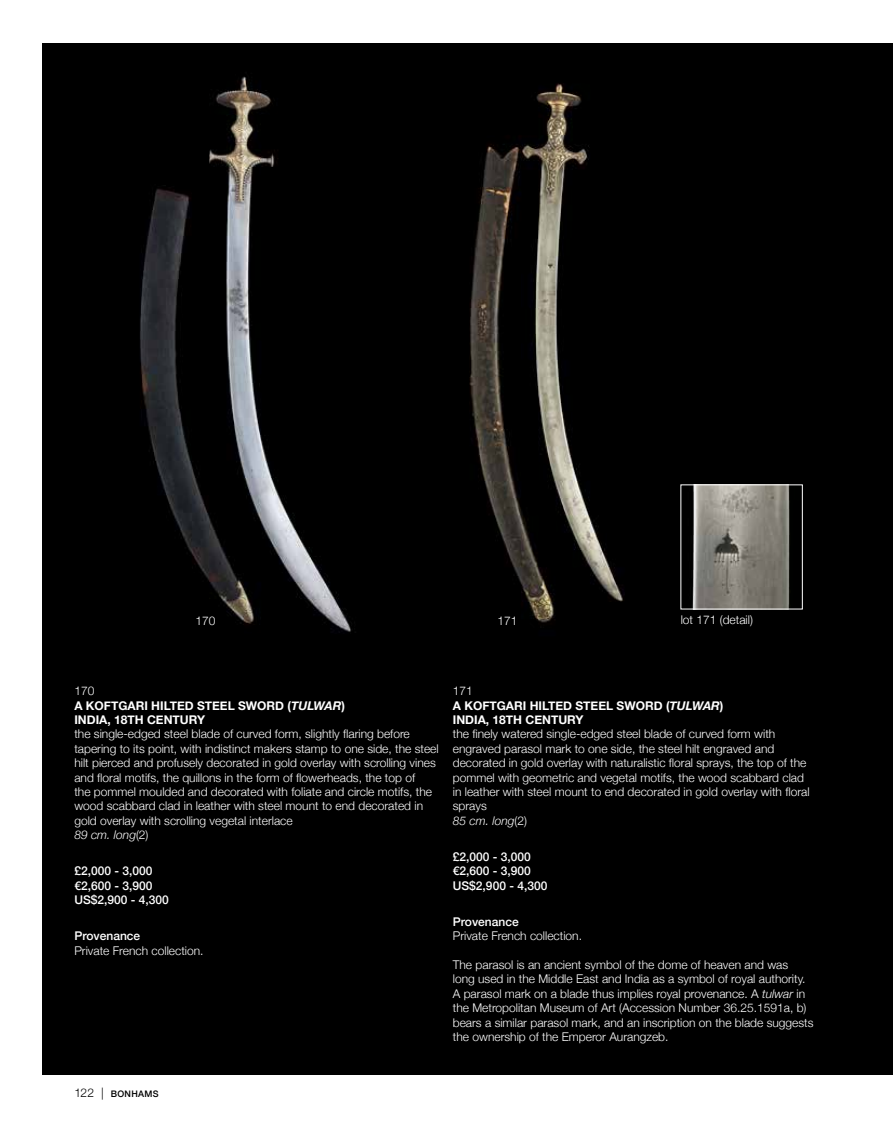
<style>
.page{position:relative;width:893px;height:1127px;background:#fff}
.page>*{position:absolute;margin:0;border:0;box-sizing:border-box;transform-origin:0 0}
.t1{font:300 12px/14.4px "Helvetica Neue";color:#fff}
.t2{font:700 12px/14.4px "Helvetica Neue";color:#fff}
.t3{font:500 12px/14.4px "Helvetica Neue";color:#fff}
.t4{font:500 9px "Helvetica Neue";letter-spacing:.04em;color:#000}
.s1{font-weight:300}
.s2{font-style:italic}
.s3{font-weight:300;font-size:12px}
</style>
<div class="page">
<div style="left:43px;top:43px;width:850px;height:1032px;background:#000"></div>
<img style="left:140px;top:76px;width:211px;height:557px">
<img style="left:469px;top:83px;width:156px;height:540px">
<img style="left:692px;top:487px;width:98px;height:120px">
<p class="t1" style="left:196px;top:613px;width:22px">170</p>
<p class="t1" style="left:497px;top:613px;width:22px">171</p>
<p class="t1" style="left:681px;top:611px;width:74px">lot 171 (detail)</p>
<p class="t2" style="left:74px;top:684px;width:272px"><span class="s1">170<br></span>A KOFTGARI HILTED STEEL SWORD (<span class="s2">TULWAR</span>)<br>INDIA, 18TH CENTURY</p>
<p class="t1" style="left:74px;top:726px;width:366px">the single-edged steel blade of curved form, slightly flaring before tapering to its point, with indistinct makers stamp to one side, the steel hilt pierced and profusely decorated in gold overlay with scrolling vines and floral motifs, the quillons in the form of flowerheads, the top of<br>the pommel moulded and decorated with foliate and circle motifs, the wood scabbard clad in leather with steel mount to end decorated in gold overlay with scrolling vegetal interlace<br><span class="s2">89 cm. long</span>(2)</p>
<p class="t3" style="left:74px;top:863px;width:96px">£2,000 - 3,000 €2,600 - 3,900<br>US$2,900 - 4,300</p>
<p class="t3" style="left:74px;top:927px;width:67px">Provenance</p>
<p class="t1" style="left:74px;top:942px;width:131px">Private French collection.</p>
<p class="t2" style="left:453px;top:684px;width:272px"><span class="s1">171<br></span>A KOFTGARI HILTED STEEL SWORD (<span class="s2">TULWAR</span>)<br>INDIA, 18TH CENTURY</p>
<p class="t1" style="left:453px;top:726px;width:358px">the finely watered single-edged steel blade of curved form with engraved parasol mark to one side, the steel hilt engraved and decorated in gold overlay with naturalistic floral sprays, the top of the pommel with geometric and vegetal motifs, the wood scabbard clad in leather with steel mount to end decorated in gold overlay with floral sprays<br><span class="s2">85 cm. long</span>(2)</p>
<p class="t3" style="left:453px;top:848px;width:96px">£2,000 - 3,000 €2,600 - 3,900<br>US$2,900 - 4,300</p>
<p class="t3" style="left:453px;top:913px;width:67px">Provenance</p>
<p class="t1" style="left:453px;top:928px;width:131px">Private French collection.</p>
<p class="t1" style="left:453px;top:956px;width:362px">The parasol is an ancient symbol of the dome of heaven and was<br>long used in the Middle East and India as a symbol of royal authority.<br>A parasol mark on a blade thus implies royal provenance. A <span class="s2">tulwar</span> in the Metropolitan Museum of Art (Accession Number 36.25.1591a, b) bears a similar parasol mark, and an inscription on the blade suggests the ownership of the Emperor Aurangzeb.</p>
<p class="t4" style="left:74px;top:1087px;width:86px"><span class="s3">122 |</span> BONHAMS</p>
</div>
